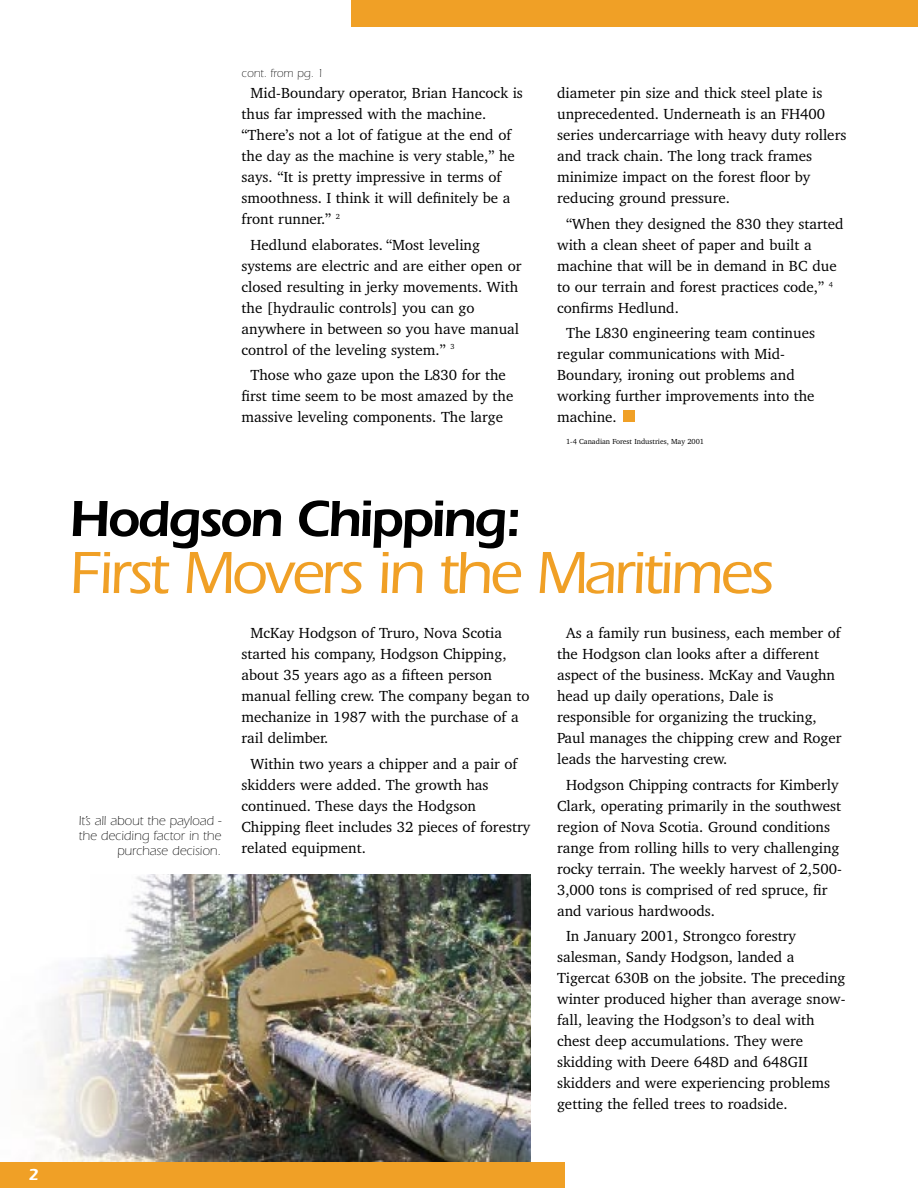
<style>
.page{position:relative;width:918px;height:1188px;background:#fff}
.page>*{position:absolute;margin:0;border:0;box-sizing:border-box;transform-origin:0 0}
.t1{font:500 61.5px "Itc Eras";letter-spacing:-.05em;color:#f0a026}
.t2{font:600 52.5px "Itc Eras";letter-spacing:-.05em;color:#000}
.t3{font:600 16.5px "Itc Eras";color:#fff}
.t4{font:15px/21px "Bitstream Charter";color:#000}
.t5{font:300 13.5px/15px "Itc Eras";color:#000;text-align:right}
.t6{font:300 12px "Itc Eras";color:#000}
.t7{font:7.5px "Bitstream Charter";color:#000}
</style>
<div class="page">
<img style="left:36px;top:874px;width:495px;height:288px">
<div style="left:623px;top:410px;width:12px;height:12px;background:#f0a026"></div>
<div style="left:351px;top:0;width:567px;height:27px;background:#f0a026"></div>
<div style="left:0;top:1162px;width:565px;height:26px;background:#f0a026"></div>
<p class="t3" style="left:29px;top:1169px;width:12px">2</p>
<p class="t6" style="left:242px;top:69px;width:84px">cont. from pg. 1</p>
<p class="t4" style="left:242px;top:84px;width:283px;text-indent:9px">Mid-Boundary operator, Brian Hancock is thus far impressed with the machine. “There’s not a lot of fatigue at the end of the day as the machine is very stable,” he says. “It is pretty impressive in terms of smoothness. I think it will definitely be a front runner.” <sup>2</sup></p>
<p class="t4" style="left:242px;top:235px;width:281px;text-indent:9px">Hedlund elaborates. “Most leveling systems are electric and are either open or closed resulting in jerky movements. With the [hydraulic controls] you can go anywhere in between so you have manual control of the leveling system.” <sup>3</sup></p>
<p class="t4" style="left:242px;top:366px;width:273px;text-indent:9px">Those who gaze upon the L830 for the first time seem to be most amazed by the massive leveling components. The large</p>
<p class="t4" style="left:557px;top:84px;width:291px">diameter pin size and thick steel plate is unprecedented. Underneath is an FH400 series undercarriage with heavy duty rollers and track chain. The long track frames minimize impact on the forest floor by reducing ground pressure.</p>
<p class="t4" style="left:557px;top:214px;width:288px;text-indent:9px">“When they designed the 830 they started with a clean sheet of paper and built a machine that will be in demand in BC due to our terrain and forest practices code,” <sup>4 </sup>confirms Hedlund.</p>
<p class="t4" style="left:557px;top:324px;width:259px;text-indent:9px">The L830 engineering team continues regular communications with Mid-<br>Boundary, ironing out problems and working further improvements into the machine.</p>
<p class="t7" style="left:566px;top:439px;width:139px">1-4 Canadian Forest Industries, May 2001</p>
<h2 class="t2" style="left:69px;top:501px;width:454px">Hodgson Chipping:</h2>
<h1 class="t1" style="left:69px;top:552px;width:706px">First Movers in the Maritimes</h1>
<p class="t5" style="left:79px;top:815px;width:144px">It’s all about the payload - the deciding factor in the purchase decision.</p>
<p class="t4" style="left:242px;top:624px;width:290px;text-indent:9px">McKay Hodgson of Truro, Nova Scotia started his company, Hodgson Chipping, about 35 years ago as a fifteen person manual felling crew. The company began to mechanize in 1987 with the purchase of a rail delimber.</p>
<p class="t4" style="left:242px;top:754px;width:290px;text-indent:9px">Within two years a chipper and a pair of skidders were added. The growth has continued. These days the Hodgson Chipping fleet includes 32 pieces of forestry related equipment.</p>
<p class="t4" style="left:557px;top:624px;width:286px;text-indent:9px">As a family run business, each member of the Hodgson clan looks after a different aspect of the business. McKay and Vaughn head up daily operations, Dale is responsible for organizing the trucking, Paul manages the chipping crew and Roger leads the harvesting crew.</p>
<p class="t4" style="left:557px;top:775px;width:286px;text-indent:9px">Hodgson Chipping contracts for Kimberly Clark, operating primarily in the southwest region of Nova Scotia. Ground conditions range from rolling hills to very challenging rocky terrain. The weekly harvest of 2,500- 3,000 tons is comprised of red spruce, fir and various hardwoods.</p>
<p class="t4" style="left:557px;top:927px;width:290px;text-indent:9px">In January 2001, Strongco forestry salesman, Sandy Hodgson, landed a Tigercat 630B on the jobsite. The preceding winter produced higher than average snow&shy;fall, leaving the Hodgson’s to deal with chest deep accumulations. They were skidding with Deere 648D and 648GII skidders and were experiencing problems getting the felled trees to roadside.</p>
</div>
